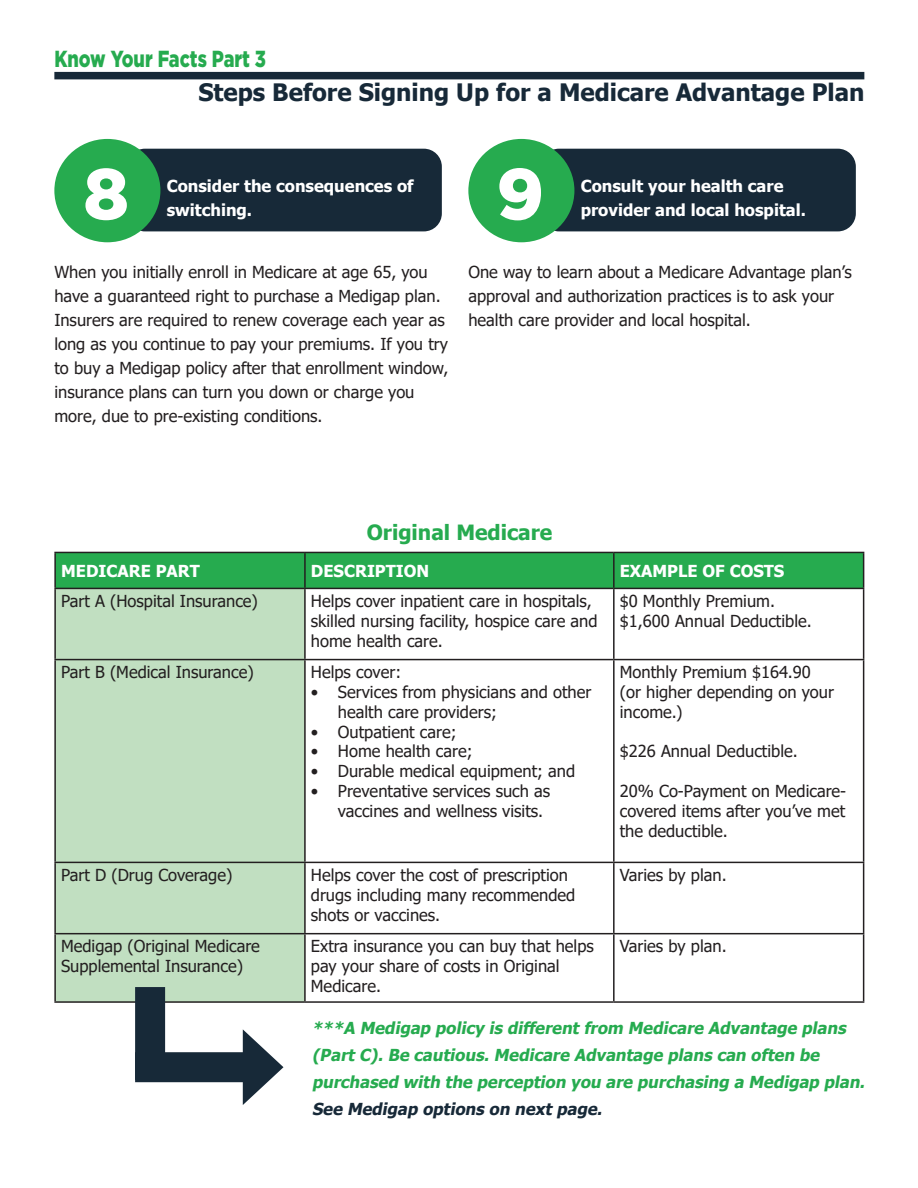
<style>
.page{position:relative;width:918px;height:1188px;background:#fff}
.page>*{position:absolute;margin:0;border:0;box-sizing:border-box;transform-origin:0 0}
.t1{font:900 72px "Gotham";color:#fff}
.t2{font:700 24px "Tahoma";color:#172938}
.t3{font:900 23.25px "Gotham";color:#26ab4f;scale:.78 1}
.t4{font:700 21px "Tahoma";color:#26ab4f}
.t5{font:16.5px/19.8px "Tahoma";color:#231f20}
.t6{font:italic 700 16.5px/27px "Tahoma";color:#26ab4f}
.t7{font:700 16.5px "Tahoma";color:#fff}
.t8{font:italic 700 16.5px "Tahoma";color:#172938}
</style>
<div class="page">
<div style="left:54px;top:72px;width:810px;height:7px;background:#172938"></div>
<div style="left:56px;top:553px;width:807px;height:35px;background:#26ab4f"></div>
<div style="left:56px;top:589px;width:248px;height:412px;background:#c1dfc1"></div>
<hr style="left:54px;top:552px;width:251px;height:1px;background:#231f20">
<hr style="left:54px;top:553px;width:2px;height:35px;background:#231f20">
<hr style="left:305px;top:552px;width:309px;height:1px;background:#231f20">
<hr style="left:304px;top:553px;width:2px;height:35px;background:#231f20">
<hr style="left:614px;top:552px;width:250px;height:1px;background:#231f20">
<hr style="left:613px;top:553px;width:2px;height:35px;background:#231f20">
<hr style="left:863px;top:553px;width:1px;height:35px;background:#231f20">
<hr style="left:54px;top:588px;width:251px;height:1px;background:#231f20">
<hr style="left:54px;top:589px;width:2px;height:70px;background:#231f20">
<hr style="left:305px;top:588px;width:309px;height:1px;background:#231f20">
<hr style="left:304px;top:589px;width:2px;height:70px;background:#231f20">
<hr style="left:614px;top:588px;width:250px;height:1px;background:#231f20">
<hr style="left:613px;top:589px;width:2px;height:70px;background:#231f20">
<hr style="left:863px;top:589px;width:1px;height:70px;background:#231f20">
<hr style="left:54px;top:659px;width:251px;height:1px;background:#231f20">
<hr style="left:54px;top:660px;width:2px;height:202px;background:#231f20">
<hr style="left:305px;top:659px;width:309px;height:1px;background:#231f20">
<hr style="left:304px;top:660px;width:2px;height:202px;background:#231f20">
<hr style="left:614px;top:659px;width:250px;height:1px;background:#231f20">
<hr style="left:613px;top:660px;width:2px;height:202px;background:#231f20">
<hr style="left:863px;top:660px;width:1px;height:202px;background:#231f20">
<hr style="left:54px;top:862px;width:251px;height:1px;background:#231f20">
<hr style="left:54px;top:863px;width:2px;height:70px;background:#231f20">
<hr style="left:305px;top:862px;width:309px;height:1px;background:#231f20">
<hr style="left:304px;top:863px;width:2px;height:70px;background:#231f20">
<hr style="left:614px;top:862px;width:250px;height:1px;background:#231f20">
<hr style="left:613px;top:863px;width:2px;height:70px;background:#231f20">
<hr style="left:863px;top:863px;width:1px;height:70px;background:#231f20">
<hr style="left:54px;top:933px;width:251px;height:1px;background:#231f20">
<hr style="left:54px;top:934px;width:2px;height:67px;background:#231f20">
<hr style="left:305px;top:933px;width:309px;height:1px;background:#231f20">
<hr style="left:304px;top:934px;width:2px;height:67px;background:#231f20">
<hr style="left:614px;top:933px;width:250px;height:1px;background:#231f20">
<hr style="left:613px;top:934px;width:2px;height:67px;background:#231f20">
<hr style="left:863px;top:934px;width:1px;height:67px;background:#231f20">
<hr style="left:54px;top:1001px;width:251px;height:2px;background:#231f20">
<hr style="left:305px;top:1001px;width:309px;height:2px;background:#231f20">
<hr style="left:614px;top:1001px;width:250px;height:2px;background:#231f20">
<div style="left:127px;top:149px;width:315px;height:82px;background:#172938;border-radius:18px"></div>
<div style="left:54px;top:139px;width:106px;height:103px;background:#26ab4f;border-radius:50%"></div>
<div style="left:135px;top:987px;width:30px;height:93px;background:#172938"></div>
<div style="left:135px;top:1052px;width:122px;height:30px;background:#172938"></div>
<svg style="left:243px;top:1029px;width:41px;height:76px"></svg>
<div style="left:541px;top:149px;width:315px;height:82px;background:#172938;border-radius:18px"></div>
<div style="left:468px;top:139px;width:106px;height:103px;background:#26ab4f;border-radius:50%"></div>
<h3 class="t3" style="left:54px;top:43px;width:273px">Know Your Facts Part 3</h3>
<h2 class="t2" style="left:198px;top:75px;width:668px">Steps Before Signing Up for a Medicare Advantage Plan</h2>
<h1 class="t1" style="left:83px;top:144px;width:47px">8</h1>
<p class="t7" style="left:167px;top:174px;width:248px">Consider the consequences of</p>
<p class="t7" style="left:167px;top:198px;width:87px">switching.</p>
<h1 class="t1" style="left:496px;top:144px;width:49px">9</h1>
<p class="t7" style="left:581px;top:174px;width:204px">Consult your health care</p>
<p class="t7" style="left:581px;top:198px;width:227px">provider and local hospital.</p>
<p class="t5" style="left:54px;top:261px;width:396px;line-height:24px">When you initially enroll in Medicare at age 65, you have a guaranteed right to purchase a Medigap plan.<br>Insurers are required to renew coverage each year as long as you continue to pay your premiums. If you try to buy a Medigap policy after that enrollment window, insurance plans can turn you down or charge you more, due to pre-existing conditions.</p>
<p class="t5" style="left:468px;top:261px;width:385px;line-height:24px">One way to learn about a Medicare Advantage plan’s approval and authorization practices is to ask your health care provider and local hospital.</p>
<p class="t4" style="left:367px;top:517px;width:187px">Original Medicare</p>
<p class="t7" style="left:61px;top:559px;width:140px">MEDICARE PART</p>
<p class="t7" style="left:311px;top:559px;width:120px">DESCRIPTION</p>
<p class="t7" style="left:620px;top:559px;width:166px">EXAMPLE OF COSTS</p>
<p class="t5" style="left:61px;top:592px;width:198px">Part A (Hospital Insurance)</p>
<p class="t5" style="left:311px;top:592px;width:288px">Helps cover inpatient care in hospitals, skilled nursing facility, hospice care and home health care.</p>
<p class="t5" style="left:620px;top:592px;width:194px">$0 Monthly Premium. $1,600 Annual Deductible.</p>
<p class="t5" style="left:61px;top:663px;width:194px">Part B (Medical Insurance)</p>
<p class="t5" style="left:311px;top:663px;width:92px">Helps cover:</p>
<p class="t5" style="left:338px;top:683px;width:255px;text-indent:-27px">• Services from physicians and other health care providers;</p>
<p class="t5" style="left:311px;top:723px;width:147px">• Outpatient care;</p>
<p class="t5" style="left:311px;top:742px;width:163px">• Home health care;</p>
<p class="t5" style="left:311px;top:762px;width:266px">• Durable medical equipment; and</p>
<p class="t5" style="left:338px;top:782px;width:214px;text-indent:-27px">• Preventative services such as vaccines and wellness visits.</p>
<p class="t5" style="left:620px;top:663px;width:216px">Monthly Premium $164.90 (or higher depending on your income.)</p>
<p class="t5" style="left:620px;top:742px;width:180px">$226 Annual Deductible.</p>
<p class="t5" style="left:620px;top:782px;width:228px;text-align:justify">20% Co-Payment on Medicare&shy;covered items after you’ve met the deductible.</p>
<p class="t5" style="left:61px;top:866px;width:173px">Part D (Drug Coverage)</p>
<p class="t5" style="left:311px;top:866px;width:266px">Helps cover the cost of prescription drugs including many recommended shots or vaccines.</p>
<p class="t5" style="left:620px;top:866px;width:108px">Varies by plan.</p>
<p class="t5" style="left:61px;top:937px;width:200px">Medigap (Original Medicare<br>Supplemental Insurance)</p>
<p class="t5" style="left:311px;top:937px;width:284px">Extra insurance you can buy that helps pay your share of costs in Original<br>Medicare.</p>
<p class="t5" style="left:620px;top:937px;width:108px">Varies by plan.</p>
<p class="t6" style="left:312px;top:1015px;width:559px">***A Medigap policy is differentfrom Medicare Advantage plans (PartC).Be cautious.Medicare Advantage plans can often be purchased with the perception you are purchasing a Medigap plan.</p>
<p class="t8" style="left:312px;top:1097px;width:296px">See Medigap options on nextpage.</p>
</div>
